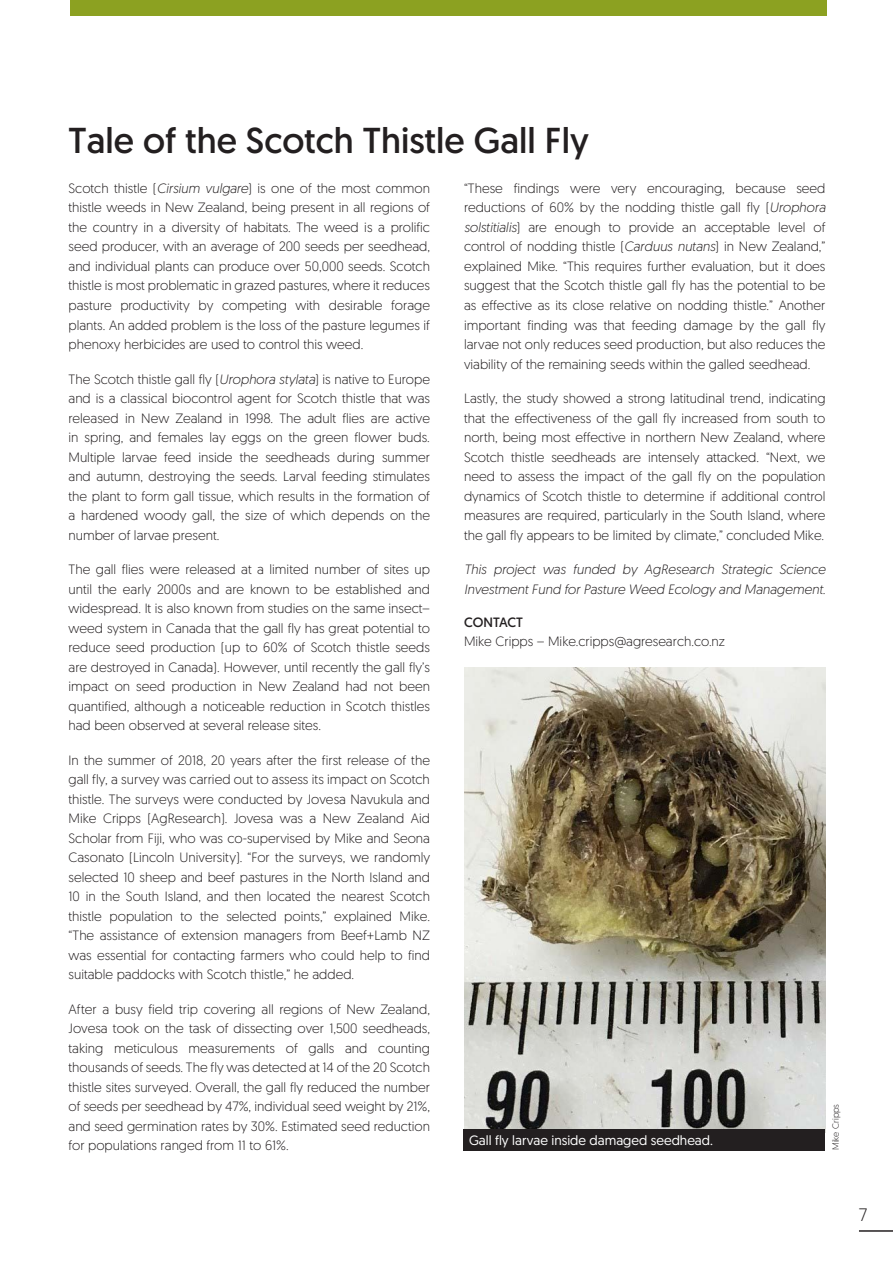
<style>
.page{position:relative;width:893px;height:1263px;background:#fff}
.page>*{position:absolute;margin:0;border:0;box-sizing:border-box;transform-origin:0 0}
.t1{font:36px "Geomanist";color:#231f20}
.t2{font:300 18px "Geomanist";color:#231f20}
.Normal__Web{font:300 13.5px/19.5px "Geomanist";color:#231f20;text-align:justify}
.Normal__Web-2{font:italic 300 13.5px/19.5px "Geomanist";color:#231f20}
.t3{font:13.5px "Geomanist";color:#fff}
.Body_text{font:300 9px "Geomanist";color:#231f20}
.s1{font-style:italic}
.s2{font-weight:400}
</style>
<div class="page">
<hr style="left:859px;top:1230px;width:34px;height:2px;background:#231f20">
<div style="left:70px;top:0;width:757px;height:16px;background:#8ca121"></div>
<img style="left:464px;top:668px;width:361px;height:461px">
<div style="left:463px;top:1129px;width:362px;height:21px;background:#231f20"></div>
<p class="t1" style="left:69px;top:117px;width:522px">Tale of the Scotch Thistle Gall Fly</p>
<p class="Normal__Web" style="left:69px;top:178px;width:363px">Scotch thistle (<span class="s1">Cirsium vulgare</span>) is one of the most common thistle weeds in New Zealand, being present in all regions of the country in a diversity of habitats. The weed is a prolific seed producer, with an average of 200 seeds per seedhead, and individual plants can produce over 50,000 seeds. Scotch thistle is most problematic in grazed pastures, where it reduces pasture productivity by competing with desirable forage plants. An added problem is the loss of the pasture legumes if phenoxy herbicides are used to control this weed.</p>
<p class="Normal__Web" style="left:69px;top:368px;width:363px">The Scotch thistle gall fly (<span class="s1">Urophora stylata</span>) is native to Europe and is a classical biocontrol agent for Scotch thistle that was released in New Zealand in 1998. The adult flies are active in spring, and females lay eggs on the green flower buds.<br>Multiple larvae feed inside the seedheads during summer and autumn, destroying the seeds. Larval feeding stimulates the plant to form gall tissue, which results in the formation of a hardened woody gall, the size of which depends on the number of larvae present.</p>
<p class="Normal__Web" style="left:69px;top:559px;width:363px">The gall flies were released at a limited number of sites up until the early 2000s and are known to be established and widespread. It is also known from studies on the same insect– weed system in Canada that the gall fly has great potential to reduce seed production (up to 60% of Scotch thistle seeds are destroyed in Canada). However, until recently the gall fly’s impact on seed production in New Zealand had not been quantified, although a noticeable reduction in Scotch thistles had been observed at several release sites.</p>
<p class="Normal__Web" style="left:69px;top:749px;width:363px">In the summer of 2018, 20 years after the first release of the gall fly, a survey was carried out to assess its impact on Scotch thistle. The surveys were conducted by Jovesa Navukula and Mike Cripps (AgResearch). Jovesa was a New Zealand Aid Scholar from Fiji, who was co-supervised by Mike and Seona Casonato (Lincoln University). “For the surveys, we randomly selected 10 sheep and beef pastures in the North Island and 10 in the South Island, and then located the nearest Scotch thistle population to the selected points,” explained Mike. “The assistance of extension managers from Beef+Lamb NZ was essential for contacting farmers who could help to find suitable paddocks with Scotch thistle,” he added.</p>
<p class="Normal__Web" style="left:69px;top:998px;width:363px">After a busy field trip covering all regions of New Zealand, Jovesa took on the task of dissecting over 1,500 seedheads, taking meticulous measurements of galls and counting thousands of seeds. The fly was detected at 14 of the 20 Scotch thistle sites surveyed. Overall, the gall fly reduced the number of seeds per seedhead by 47%, individual seed weight by 21%, and seed germination rates by 30%. Estimated seed reduction for populations ranged from 11 to 61%.</p>
<p class="Normal__Web" style="left:464px;top:178px;width:363px">“These findings were very encouraging, because seed reductions of 60% by the nodding thistle gall fly (<span class="s1">Urophora solstitialis</span>) are enough to provide an acceptable level of control of nodding thistle (<span class="s1">Carduus nutans</span>) in New Zealand,” explained Mike. “This requires further evaluation, but it does suggest that the Scotch thistle gall fly has the potential to be as effective as its close relative on nodding thistle.” Another important finding was that feeding damage by the gall fly larvae not only reduces seed production, but also reduces the viability of the remaining seeds within the galled seedhead.</p>
<p class="Normal__Web" style="left:464px;top:388px;width:363px">Lastly, the study showed a strong latitudinal trend, indicating that the effectiveness of the gall fly increased from south to north, being most effective in northern New Zealand, where Scotch thistle seedheads are intensely attacked. “Next, we need to assess the impact of the gall fly on the population dynamics of Scotch thistle to determine if additional control measures are required, particularly in the South Island, where the gall fly appears to be limited by climate,” concluded Mike.</p>
<p class="Normal__Web-2" style="left:464px;top:559px;width:363px">This project was funded by AgResearch Strategic Science<br>Investment Fund for Pasture Weed Ecology and Management.</p>
<p class="Normal__Web" style="left:464px;top:613px;width:263px;line-height:18.8px"><span class="s2">CONTACT<br></span>Mike Cripps – Mike.cripps@agresearch.co.nz</p>
<p class="t3" style="left:469px;top:1131px;width:245px">Gall fly larvae inside damaged seedhead.</p>
<p class="Body_text" style="left:830px;top:1150px;width:48px;rotate:-90deg">Mike Cripps</p>
<h2 class="t2" style="left:859px;top:1203px;width:10px">7</h2>
</div>
